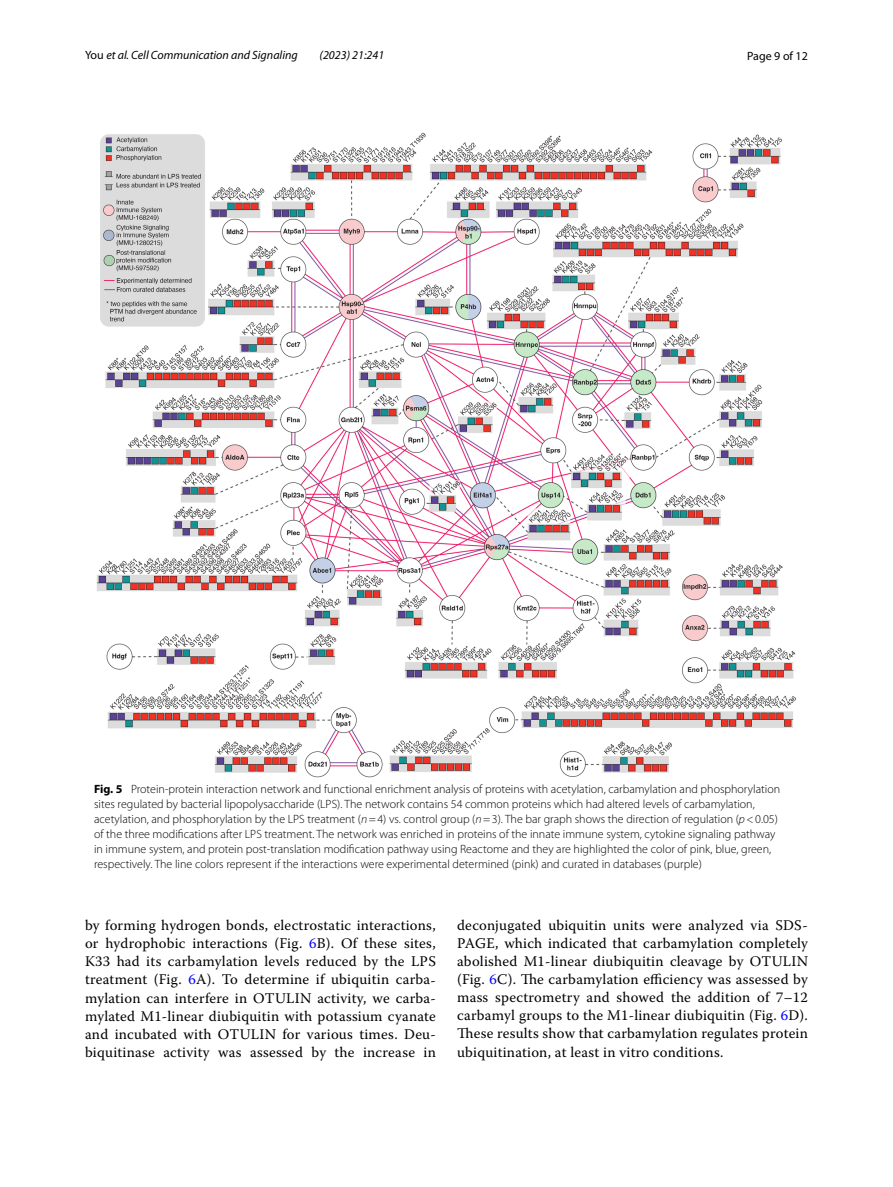
<style>
.page{position:relative;width:893px;height:1187px;background:#fff}
.page>*{position:absolute;margin:0;border:0;box-sizing:border-box;transform-origin:0 0}
.t1{font:14.7px/18px "Warnock Pro";letter-spacing:.015em;color:#000;text-align:justify}
.t2{font:300 12px/15px "Myriad Pro";color:#000}
.t3{font:italic 12px "Myriad Pro";color:#000}
.t4{font:12px "Myriad Pro";color:#000}
.s1{font-style:normal}
.s2{font-weight:700}
.s3{font-style:italic}
.s4{color:#00f}
</style>
<div class="page">
<img style="left:96px;top:133px;width:700px;height:644px">
<p class="t3" style="left:85px;top:48px;width:214px"><span class="s1">You</span> et al. Cell Communication and Signaling</p>
<p class="t3" style="left:320px;top:48px;width:66px">(2023) 21:241</p>
<p class="t4" style="left:747px;top:48px;width:62px">Page 9 of 12</p>
<p class="t2" style="left:94px;top:781px;width:688px"><span class="s2">Fig. 5</span> Protein-protein interaction network and functional enrichment analysis of proteins with acetylation, carbamylation and phosphorylation sites regulated by bacterial lipopolysaccharide (LPS). The network contains 54 common proteins which had altered levels of carbamylation, acetylation, and phosphorylation by the LPS treatment (<span class="s3">n</span>=4) vs. control group (<span class="s3">n</span>=3). The bar graph shows the direction of regulation (<span class="s3">p</span>&lt;0.05) of the three modifications after LPS treatment. The network was enriched in proteins of the innate immune system, cytokine signaling pathway in immune system, and protein post-translation modification pathway using Reactome and they are highlighted the color of pink, blue, green, respectively. The line colors represent if the interactions were experimental determined (pink) and curated in databases (purple)</p>
<p class="t1" style="left:85px;top:916px;width:352px">by forming hydrogen bonds, electrostatic interactions, or hydrophobic interactions (Fig. <span class="s4">6</span>B). Of these sites, K33 had its carbamylation levels reduced by the LPS treatment (Fig. <span class="s4">6</span>A). To determine if ubiquitin carba&shy;mylation can interfere in OTULIN activity, we carba&shy;mylated M1-linear diubiquitin with potassium cyanate and incubated with OTULIN for various times. Deu&shy;biquitinase activity was assessed by the increase in</p>
<p class="t1" style="left:457px;top:916px;width:352px">deconjugated ubiquitin units were analyzed via SDS-PAGE, which indicated that carbamylation completely abolished M1-linear diubiquitin cleavage by OTULIN (Fig. <span class="s4">6</span>C). The carbamylation efficiency was assessed by mass spectrometry and showed the addition of 7–12 carbamyl groups to the M1-linear diubiquitin (Fig. <span class="s4">6</span>D).<br>These results show that carbamylation regulates protein ubiquitination, at least in vitro conditions.</p>
</div>
